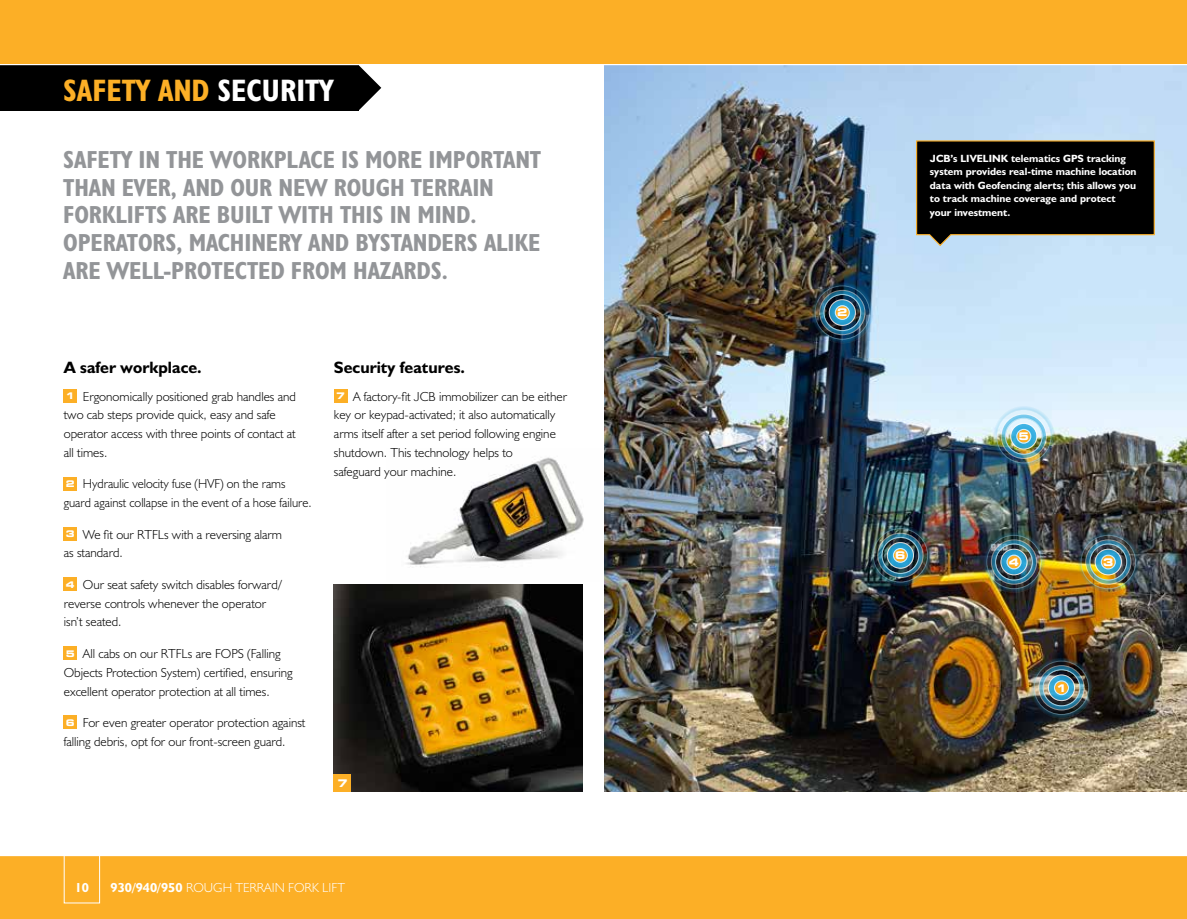
<style>
.page{position:relative;width:1187px;height:919px;background:#fff}
.page>*{position:absolute;margin:0;border:0;box-sizing:border-box;transform-origin:0 0}
.t1{font:31.2px "JCB Bold Condensed";color:#fcaf26}
.t2{font:24.75px/27.8px "JCB Bold Condensed";letter-spacing:-.005em;color:#939598}
.t3{font:16.5px "JCB Bold";color:#000}
.t4{font:13.2px/18.8px "JCB Light";color:#000}
.t5{font:13.2px "JCB Light";color:#fff}
.t6{font:13.2px "JCB Bold";color:#fff}
.t7{font:10.5px/13.5px "JCB Bold";color:#fff}
.t8{font:700 expanded 10.5px "Square 721 BT";color:#fff}
.s1{color:#fff}
.s2{font-family:"Square 721 BT";font-weight:700;font-stretch:expanded;font-size:9.15px;color:#fff}
.s3{font-family:"JCB Bold"}
</style>
<div class="page">
<img style="left:406px;top:457px;width:178px;height:110px">
<img style="left:604px;top:65px;width:582px;height:726px">
<svg style="left:358px;top:65px;width:23px;height:45px"></svg>
<div style="left:0;top:54px;width:358px;height:57px;background:#000"></div>
<div style="left:64px;top:389px;width:13px;height:13px;background:#fcaf26"></div>
<div style="left:64px;top:477px;width:13px;height:13px;background:#fcaf26"></div>
<div style="left:64px;top:527px;width:13px;height:13px;background:#fcaf26"></div>
<div style="left:64px;top:577px;width:13px;height:13px;background:#fcaf26"></div>
<div style="left:64px;top:646px;width:13px;height:13px;background:#fcaf26"></div>
<div style="left:64px;top:715px;width:13px;height:13px;background:#fcaf26"></div>
<div style="left:334px;top:389px;width:13px;height:13px;background:#fcaf26"></div>
<hr style="left:0;top:64px;width:1186px;height:1px;background:#fff">
<div style="left:0;top:0;width:1186px;height:64px;background:#fcaf26"></div>
<svg style="left:915px;top:140px;width:240px;height:107px;background:#1e2021"></svg>
<img style="left:991px;top:404px;width:64px;height:64px">
<img style="left:868px;top:523px;width:64px;height:64px">
<img style="left:334px;top:584px;width:249px;height:207px">
<div style="left:334px;top:774px;width:17px;height:17px;background:#fcaf26"></div>
<img style="left:1029px;top:656px;width:64px;height:63px">
<img style="left:810px;top:281px;width:64px;height:63px">
<img style="left:1075px;top:530px;width:65px;height:63px">
<img style="left:981px;top:530px;width:65px;height:63px">
<div style="left:0;top:855px;width:1186px;height:63px;background:#fcaf26"></div>
<hr style="left:0;top:854px;width:1186px;height:2px;background:#fff">
<div style="left:64px;top:854px;width:36px;height:49px;border:1px solid #fff"></div>
<h1 class="t1" style="left:63px;top:70px;width:272px">SAFETY AND <span class="s1">SECURITY</span></h1>
<h2 class="t2" style="left:63px;top:145px;width:479px">SAFETY IN THE WORKPLACE IS MORE IMPORTANT THAN EVER, AND OUR NEW ROUGH TERRAIN FORKLIFTS ARE BUILT WITH THIS IN MIND.<br>OPERATORS, MACHINERY AND BYSTANDERS ALIKE ARE WELL-PROTECTED FROM HAZARDS.</h2>
<p class="t3" style="left:64px;top:357px;width:139px">A safer workplace.</p>
<p class="t4" style="left:64px;top:386px;width:234px"><span class="s2">1</span> Ergonomically positioned grab handles and two cab steps provide quick, easy and safe operator access with three points of contact at all times.</p>
<p class="t4" style="left:64px;top:474px;width:249px"><span class="s2">2</span> Hydraulic velocity fuse (HVF) on the rams guard against collapse in the event of a hose failure.</p>
<p class="t4" style="left:64px;top:524px;width:220px"><span class="s2">3</span> We fit our RTFLs with a reversing alarm as standard.</p>
<p class="t4" style="left:64px;top:574px;width:219px"><span class="s2">4</span> Our seat safety switch disables forward/ reverse controls whenever the operator isn’t seated.</p>
<p class="t4" style="left:64px;top:643px;width:230px"><span class="s2">5</span> All cabs on our RTFLs are FOPS (Falling<br>Objects Protection System) certified, ensuring excellent operator protection at all times.</p>
<p class="t4" style="left:64px;top:712px;width:243px"><span class="s2">6</span> For even greater operator protection against falling debris, opt for our front-screen guard.</p>
<p class="t3" style="left:334px;top:357px;width:132px">Security features.</p>
<p class="t4" style="left:334px;top:386px;width:234px"><span class="s2">7</span> A factory-fit JCB immobilizer can be either key or keypad-activated; it also automatically arms itself after a set period following engine shutdown. This technology helps to<br>safeguard your machine.</p>
<p class="t8" style="left:337px;top:776px;width:12px">7</p>
<p class="t6" style="left:75px;top:879px;width:16px">10</p>
<p class="t5" style="left:111px;top:879px;width:236px"><span class="s3">930/940/950</span> ROUGH TERRAIN FORK LIFT</p>
<p class="t8" style="left:837px;top:306px;width:12px">2</p>
<p class="t7" style="left:929px;top:151px;width:208px">JCB’s LIVELINK telematics GPS tracking system provides real-time machine location data with Geofencing alerts; this allows you to track machine coverage and protect your investment.</p>
<p class="t8" style="left:895px;top:549px;width:12px">6</p>
<p class="t8" style="left:1018px;top:430px;width:12px">5</p>
<p class="t8" style="left:1008px;top:555px;width:12px">4</p>
<p class="t8" style="left:1103px;top:555px;width:12px">3</p>
<p class="t8" style="left:1056px;top:681px;width:12px">1</p>
</div>
